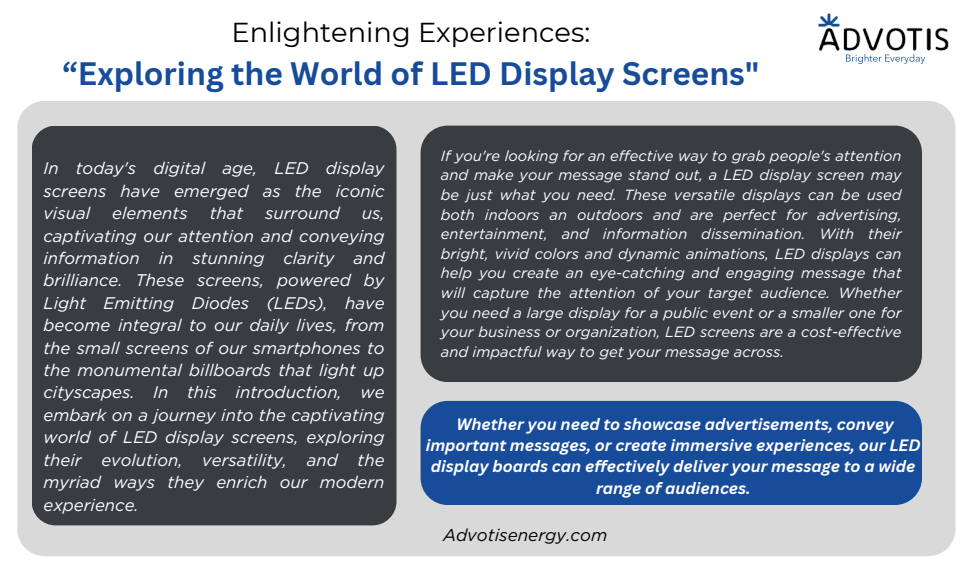
<style>
.page{position:relative;width:963px;height:567px;background:#fff}
.page>*{position:absolute;margin:0;border:0;box-sizing:border-box;transform-origin:0 0}
.t1{font:700 31.6px "Canva Sans";color:#174c9a}
.t2{font:27.2px "Montserrat";color:#000}
.t3{font:italic 17.2px "Gotham";color:#000}
.t4{font:italic 16.8px/22.4px "Gotham";color:#fff;text-align:justify}
.t5{font:italic 700 16px/21.2px "Canva Sans";color:#fff;text-align:center}
.t6{font:italic 14.8px/19.6px "Gotham";color:#fff;text-align:justify}
</style>
<div class="page">
<div style="left:17px;top:101px;width:938px;height:455px;background:#d9d9d9"></div>
<div style="left:32px;top:126px;width:365px;height:399px;background:#393d42;border-radius:24px"></div>
<div style="left:421px;top:126px;width:501px;height:256px;background:#393d42"></div>
<div style="left:421px;top:401px;width:501px;height:104px;background:#174c9a;border-radius:27px"></div>
<img style="left:818px;top:13px;width:131px;height:38px">
<svg style="left:846px;top:54px;width:79px;height:10px"></svg>
<p class="t2" style="left:231px;top:16px;width:360px">Enlightening Experiences:</p>
<p class="t1" style="left:62px;top:52px;width:699px">“Exploring the World of LED Display Screens"</p>
<p class="t4" style="left:43px;top:157px;width:343px">In today's digital age, LED display screens have emerged as the iconic visual</p>
<p class="t4" style="left:112px;top:202px;width:77px">elements</p>
<p class="t4" style="left:210px;top:202px;width:35px">that</p>
<p class="t4" style="left:265px;top:202px;width:76px">surround</p>
<p class="t4" style="left:43px;top:202px;width:343px;text-indent:318px">us, captivating our attention and conveying information in stunning clarity and brilliance. These screens, powered by Light Emitting Diodes (LEDs), have become integral to our daily lives, from the small screens of our smartphones to the monumental billboards that light up cityscapes. In this introduction, we embark on a journey into the captivating world of LED display screens, exploring their evolution, versatility, and the myriad ways they enrich our modern experience.</p>
<p class="t6" style="left:441px;top:145px;width:462px">If you're looking for an effective way to grab people's attention and make your message stand out, a LED display screen may be just what you need. These versatile displays can be used both indoors an outdoors and are perfect for advertising, entertainment, and information dissemination. With their bright, vivid colors and dynamic animations, LED displays can help you create an eye-catching and engaging message that will capture the attention of your target audience. Whether you need a large display for a public event or a smaller one for your business or organization, LED screens are a cost-effective and impactful way to get your message across.</p>
<p class="t5" style="left:426px;top:413px;width:496px">Whether you need to showcase advertisements, convey important messages, or create immersive experiences, our LED display boards can effectively deliver your message to a wide range of audiences.</p>
<p class="t3" style="left:443px;top:524px;width:166px">Advotisenergy.com</p>
</div>
